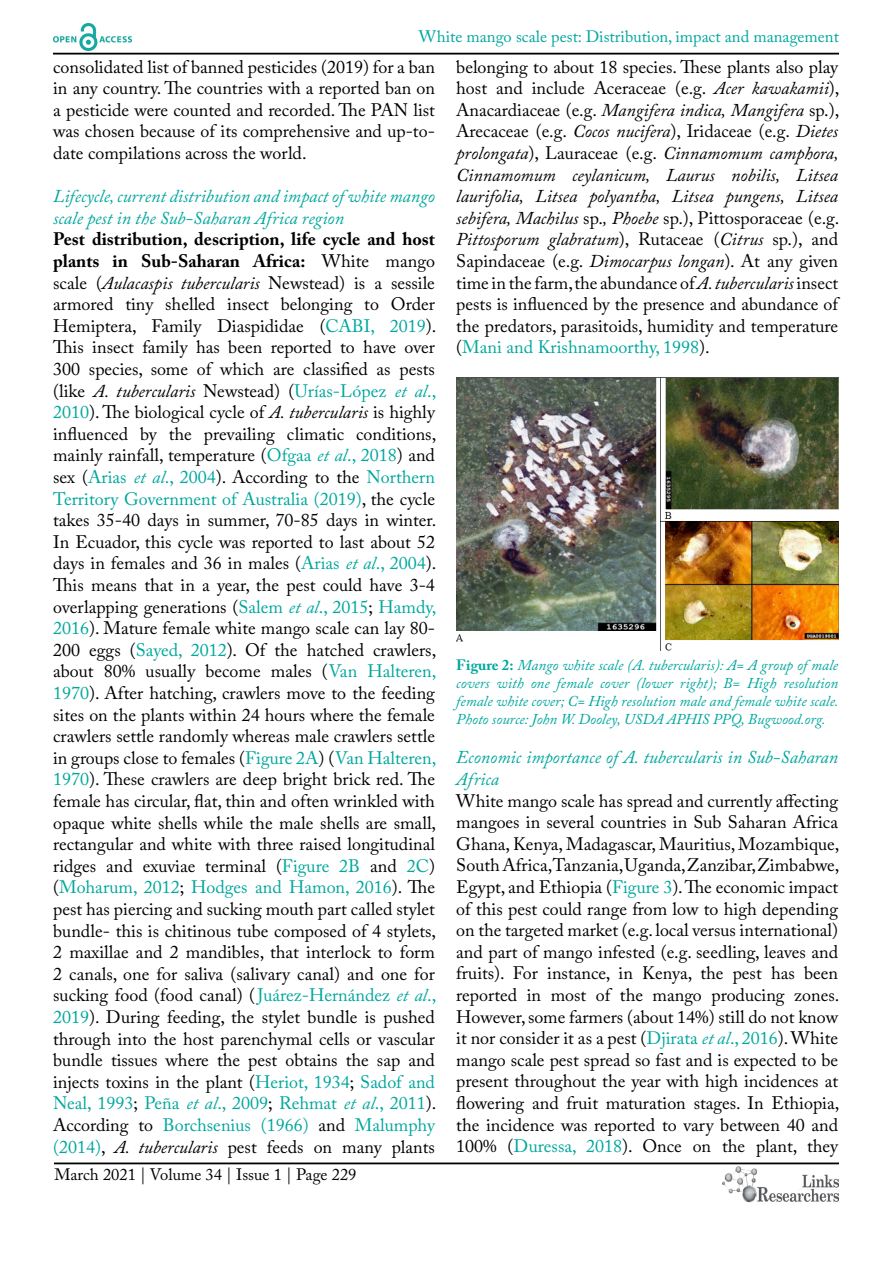
<style>
.page{position:relative;width:893px;height:1263px;background:#fff}
.page>*{position:absolute;margin:0;border:0;box-sizing:border-box;transform-origin:0 0}
.t1{font:18px/21.6px "Adobe Caslon Pro";color:#000;text-align:justify}
.t2{font:italic 18px/21.6px "Adobe Caslon Pro";color:#00a79e}
.t3{font:16.5px "Adobe Caslon Pro";color:#00a79e}
.t4{font:16.5px "Adobe Caslon Pro";color:#000}
.t5{font:italic 15px/18px "Adobe Caslon Pro";color:#00a79e;text-align:justify}
.s1{font-weight:700}
.s2{font-style:italic}
.s3{color:#00a79e}
.s4{font-style:italic;color:#00a79e}
.s5{font-weight:700;font-style:normal}
</style>
<div class="page">
<hr style="left:53px;top:53px;width:786px;height:2px;background:#000">
<hr style="left:54px;top:1162px;width:785px;height:2px;background:#000">
<img style="left:722px;top:1166px;width:117px;height:37px">
<img style="left:53px;top:24px;width:78px;height:27px">
<img style="left:456px;top:378px;width:382px;height:273px">
<p class="t3" style="left:419px;top:27px;width:422px">White mango scale pest: Distribution, impact and management</p>
<p class="t1" style="left:53px;top:56px;width:383px">consolidated list of banned pesticides (2019) for a ban in any country. The countries with a reported ban on a pesticide were counted and recorded. The PAN list was chosen because of its comprehensive and up-to&shy;date compilations across the world.</p>
<p class="t2" style="left:53px;top:185px;width:383px">Lifecycle, current distribution and impact of white mango scale pest in the Sub-Saharan Africa region</p>
<p class="t1" style="left:53px;top:228px;width:385px"><span class="s1">Pest distribution, description, life cycle and host plants in Sub-Saharan Africa:</span> White mango scale (<span class="s2">Aulacaspis tubercularis</span> Newstead) is a sessile armored tiny shelled insect belonging to Order Hemiptera, Family Diaspididae (<span class="s3">CABI, 2019</span>).<br>This insect family has been reported to have over 300 species, some of which are classified as pests (like <span class="s2">A. tubercularis</span> Newstead) (<span class="s3">Urías-López</span> <span class="s4">et al</span><span class="s3">., 2010</span>). The biological cycle of <span class="s2">A. tubercularis</span> is highly influenced by the prevailing climatic conditions, mainly rainfall, temperature (<span class="s3">Ofgaa</span> <span class="s4">et al</span><span class="s3">., 2018</span>) and sex (<span class="s3">Arias</span> <span class="s4">et al</span><span class="s3">., 2004</span>). According to the <span class="s3">Northern Territory Government of Australia (2019)</span>, the cycle takes 35-40 days in summer, 70-85 days in winter.<br>In Ecuador, this cycle was reported to last about 52 days in females and 36 in males (<span class="s3">Arias</span> <span class="s4">et al</span><span class="s3">., 2004</span>).<br>This means that in a year, the pest could have 3-4 overlapping generations (<span class="s3">Salem</span> <span class="s4">et al</span><span class="s3">., 2015</span>; <span class="s3">Hamdy, 2016</span>). Mature female white mango scale can lay 80- 200 eggs (<span class="s3">Sayed, 2012</span>). Of the hatched crawlers, about 80% usually become males (<span class="s3">Van Halteren, 1970</span>). After hatching, crawlers move to the feeding sites on the plants within 24 hours where the female crawlers settle randomly whereas male crawlers settle in groups close to females (<span class="s3">Figure 2A</span>) (<span class="s3">Van Halteren, 1970</span>). These crawlers are deep bright brick red. The female has circular, flat, thin and often wrinkled with opaque white shells while the male shells are small, rectangular and white with three raised longitudinal ridges and exuviae terminal (<span class="s3">Figure 2B</span> and <span class="s3">2C</span>) (<span class="s3">Moharum, 2012</span>; <span class="s3">Hodges and Hamon, 2016</span>). The pest has piercing and sucking mouth part called stylet bundle- this is chitinous tube composed of 4 stylets, 2 maxillae and 2 mandibles, that interlock to form 2 canals, one for saliva (salivary canal) and one for sucking food (food canal) (<span class="s3">Juárez-Hernández</span> <span class="s4">et al</span><span class="s3">., 2019</span>). During feeding, the stylet bundle is pushed through into the host parenchymal cells or vascular bundle tissues where the pest obtains the sap and injects toxins in the plant (<span class="s3">Heriot, 1934</span>; <span class="s3">Sadof and Neal, 1993</span>; <span class="s3">Peña</span> <span class="s4">et al</span><span class="s3">., 2009</span>; <span class="s3">Rehmat</span> <span class="s4">et al</span><span class="s3">., 2011</span>).<br>According to <span class="s3">Borchsenius (1966)</span> and <span class="s3">Malumphy (2014)</span>, <span class="s2">A. tubercularis</span> pest feeds on many plants</p>
<p class="t4" style="left:54px;top:1165px;width:304px">March 2021 | Volume 34 | Issue 1 | Page 229</p>
<p class="t1" style="left:456px;top:56px;width:385px">belonging to about 18 species. These plants also play host and include Aceraceae (e.g. <span class="s2">Acer kawakamii</span>), Anacardiaceae (e.g. <span class="s2">Mangifera indica, Mangifera</span> sp.), Arecaceae (e.g. <span class="s2">Cocos nucifera</span>), Iridaceae (e.g. <span class="s2">Dietes prolongata</span>), Lauraceae (e.g. <span class="s2">Cinnamomum camphora, Cinnamomum ceylanicum, Laurus nobilis, Litsea laurifolia, Litsea polyantha, Litsea pungens, Litsea sebifera, Machilus</span> sp.<span class="s2">, Phoebe</span> sp.), Pittosporaceae (e.g.<br><span class="s2">Pittosporum glabratum</span>), Rutaceae (<span class="s2">Citrus</span> sp.), and Sapindaceae (e.g. <span class="s2">Dimocarpus longan</span>). At any given time in the farm, the abundance of <span class="s2">A. tubercularis</span> insect pests is influenced by the presence and abundance of the predators, parasitoids, humidity and temperature (<span class="s3">Mani and Krishnamoorthy, 1998</span>).</p>
<p class="t5" style="left:456px;top:655px;width:384px"><span class="s5">Figure 2:</span> Mango white scale (A. tubercularis): A= A group of male covers with one female cover (lower right); B= High resolution female white cover; C= High resolution male and female white scale.<br>Photo source: John W. Dooley, USDA APHIS PPQ, Bugwood.org.</p>
<p class="t2" style="left:456px;top:746px;width:383px">Economic importance of A. tubercularis in Sub-Saharan<br>Africa</p>
<p class="t1" style="left:456px;top:789px;width:385px">White mango scale has spread and currently affecting mangoes in several countries in Sub Saharan Africa Ghana, Kenya, Madagascar, Mauritius, Mozambique, South Africa, Tanzania, Uganda, Zanzibar, Zimbabwe, Egypt, and Ethiopia (<span class="s3">Figure 3</span>). The economic impact of this pest could range from low to high depending on the targeted market (e.g. local versus international) and part of mango infested (e.g. seedling, leaves and fruits). For instance, in Kenya, the pest has been reported in most of the mango producing zones.<br>However, some farmers (about 14%) still do not know it nor consider it as a pest (<span class="s3">Djirata</span> <span class="s4">et al</span><span class="s3">., 2016</span>). White mango scale pest spread so fast and is expected to be present throughout the year with high incidences at flowering and fruit maturation stages. In Ethiopia, the incidence was reported to vary between 40 and 100% (<span class="s3">Duressa, 2018</span>). Once on the plant, they</p>
</div>
